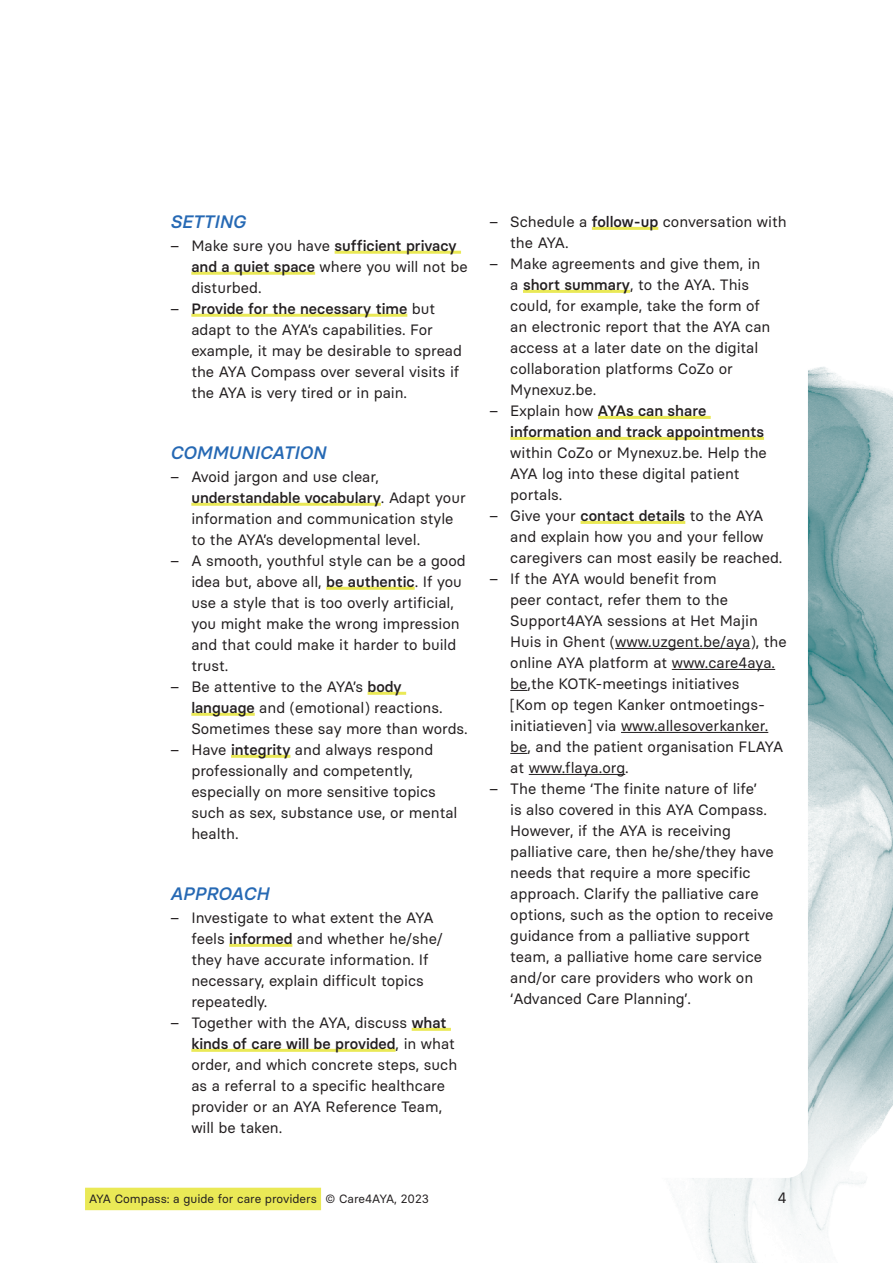
<style>
.page{position:relative;width:893px;height:1263px;background:#fff}
.page>*{position:absolute;margin:0;border:0;box-sizing:border-box;transform-origin:0 0}
.t1{font:italic 500 18px "Basier Circle";color:#2669b4}
.t2{font:15px/21px "Basier Circle";color:#231f20}
.t3{font:500 15px/21px "Basier Circle";color:#231f20}
.t4{font:12px "Basier Circle";color:#231f20}
.s1{font-weight:500}
.s2{font-weight:400}
</style>
<div class="page">
<img style="left:669px;top:367px;width:224px;height:896px">
<div style="left:149px;top:149px;width:659px;height:1029px;background:#fff;border-radius:21px"></div>
<div style="left:85px;top:1188px;width:236px;height:22px;background:#eae956"></div>
<hr style="left:335px;top:251px;width:126px;height:3px;background:#eae956">
<hr style="left:191px;top:272px;width:124px;height:3px;background:#eae956">
<hr style="left:191px;top:314px;width:216px;height:3px;background:#eae956">
<hr style="left:191px;top:503px;width:190px;height:3px;background:#eae956">
<hr style="left:326px;top:587px;width:89px;height:3px;background:#eae956">
<hr style="left:368px;top:692px;width:38px;height:3px;background:#eae956">
<hr style="left:191px;top:713px;width:64px;height:3px;background:#eae956">
<hr style="left:231px;top:755px;width:59px;height:3px;background:#eae956">
<hr style="left:229px;top:944px;width:63px;height:3px;background:#eae956">
<hr style="left:412px;top:1028px;width:39px;height:3px;background:#eae956">
<hr style="left:191px;top:1049px;width:205px;height:3px;background:#eae956">
<hr style="left:592px;top:227px;width:66px;height:3px;background:#eae956">
<hr style="left:523px;top:290px;width:107px;height:3px;background:#eae956">
<hr style="left:598px;top:416px;width:113px;height:3px;background:#eae956">
<hr style="left:510px;top:437px;width:254px;height:3px;background:#eae956">
<hr style="left:581px;top:521px;width:104px;height:3px;background:#eae956">
<hr style="left:615px;top:648px;width:135px;height:1px;background:#231f20">
<hr style="left:672px;top:669px;width:103px;height:1px;background:#231f20">
<svg style="left:510px;top:690px;width:18px;height:1px"></svg>
<hr style="left:621px;top:732px;width:147px;height:1px;background:#231f20">
<svg style="left:510px;top:753px;width:18px;height:1px"></svg>
<hr style="left:529px;top:774px;width:96px;height:1px;background:#231f20">
<p class="t1" style="left:170px;top:211px;width:77px">SETTING</p>
<p class="t2" style="left:191px;top:235px;width:278px;text-indent:-21px">– Make sure you have <span class="s1">sufficient privacy and a quiet space</span> where you will not be disturbed.</p>
<p class="t2" style="left:191px;top:298px;width:272px;text-indent:-21px">– <span class="s1">Provide for the necessary time</span> but adapt to the AYA’s capabilities. For example, it may be desirable to spread the AYA Compass over several visits if the AYA is very tired or in pain.</p>
<p class="t1" style="left:170px;top:442px;width:157px">COMMUNICATION</p>
<p class="t2" style="left:191px;top:466px;width:276px;text-indent:-21px">– Avoid jargon and use clear, <span class="s1">understandable vocabulary</span>. Adapt your information and communication style to the AYA’s developmental level.</p>
<p class="t2" style="left:191px;top:550px;width:276px;text-indent:-21px">– A smooth, youthful style can be a good idea but, above all, <span class="s1">be authentic</span>. If you use a style that is too overly artificial, you might make the wrong impression and that could make it harder to build trust.</p>
<p class="t2" style="left:191px;top:676px;width:278px;text-indent:-21px">– Be attentive to the AYA’s <span class="s1">body language</span> and (emotional) reactions.<br>Sometimes these say more than words.</p>
<p class="t2" style="left:191px;top:739px;width:268px;text-indent:-21px">– Have <span class="s1">integrity</span> and always respond professionally and competently, especially on more sensitive topics such as sex, substance use, or mental health.</p>
<p class="t1" style="left:170px;top:883px;width:101px">APPROACH</p>
<p class="t2" style="left:191px;top:907px;width:253px;text-indent:-21px">– Investigate to what extent the AYA feels <span class="s1">informed</span> and whether he/she/ they have accurate information. If necessary, explain difficult topics repeatedly.</p>
<p class="t2" style="left:191px;top:1012px;width:267px;text-indent:-21px">– Together with the AYA, discuss <span class="s1">what kinds of care will be provided</span>, in what order, and which concrete steps, such as a referral to a specific healthcare provider or an AYA Reference Team, will be taken.</p>
<p class="t2" style="left:510px;top:211px;width:278px;text-indent:-21px">– Schedule a <span class="s1">follow-up</span> conversation with the AYA.</p>
<p class="t2" style="left:510px;top:253px;width:262px;text-indent:-21px">– Make agreements and give them, in a <span class="s1">short summary</span>, to the AYA. This could, for example, take the form of an electronic report that the AYA can access at a later date on the digital collaboration platforms CoZo or<br>Mynexuz.be.</p>
<p class="t3" style="left:510px;top:400px;width:255px;text-indent:-21px"><span class="s2">– Explain how</span> AYAs can share information and track appointments</p>
<p class="t2" style="left:510px;top:442px;width:258px">within CoZo or Mynexuz.be. Help the<br>AYA log into these digital patient portals.</p>
<p class="t2" style="left:510px;top:505px;width:274px;text-indent:-21px">– Give your <span class="s1">contact details</span> to the AYA and explain how you and your fellow caregivers can most easily be reached.</p>
<p class="t2" style="left:510px;top:568px;width:278px;text-indent:-21px">– If the AYA would benefit from<br>peer contact, refer them to the Support4AYA sessions at Het Majin Huis in Ghent (www.uzgent.be/aya), the online AYA platform at www.care4aya. be,the KOTK-meetings initiatives<br>[Kom op tegen Kanker ontmoetings&shy;initiatieven] via www.allesoverkanker. be, and the patient organisation FLAYA at www.flaya.org.</p>
<p class="t2" style="left:510px;top:778px;width:265px;text-indent:-21px">– The theme ‘The finite nature of life’<br>is also covered in this AYA Compass.<br>However, if the AYA is receiving palliative care, then he/she/they have needs that require a more specific approach. Clarify the palliative care options, such as the option to receive guidance from a palliative support team, a palliative home care service and/or care providers who work on ‘Advanced Care Planning’.</p>
<p class="t4" style="left:89px;top:1192px;width:341px">AYA Compass: a guide for care providers © Care4AYA, 2023</p>
<p class="t2" style="left:778px;top:1187px;width:10px">4</p>
</div>
